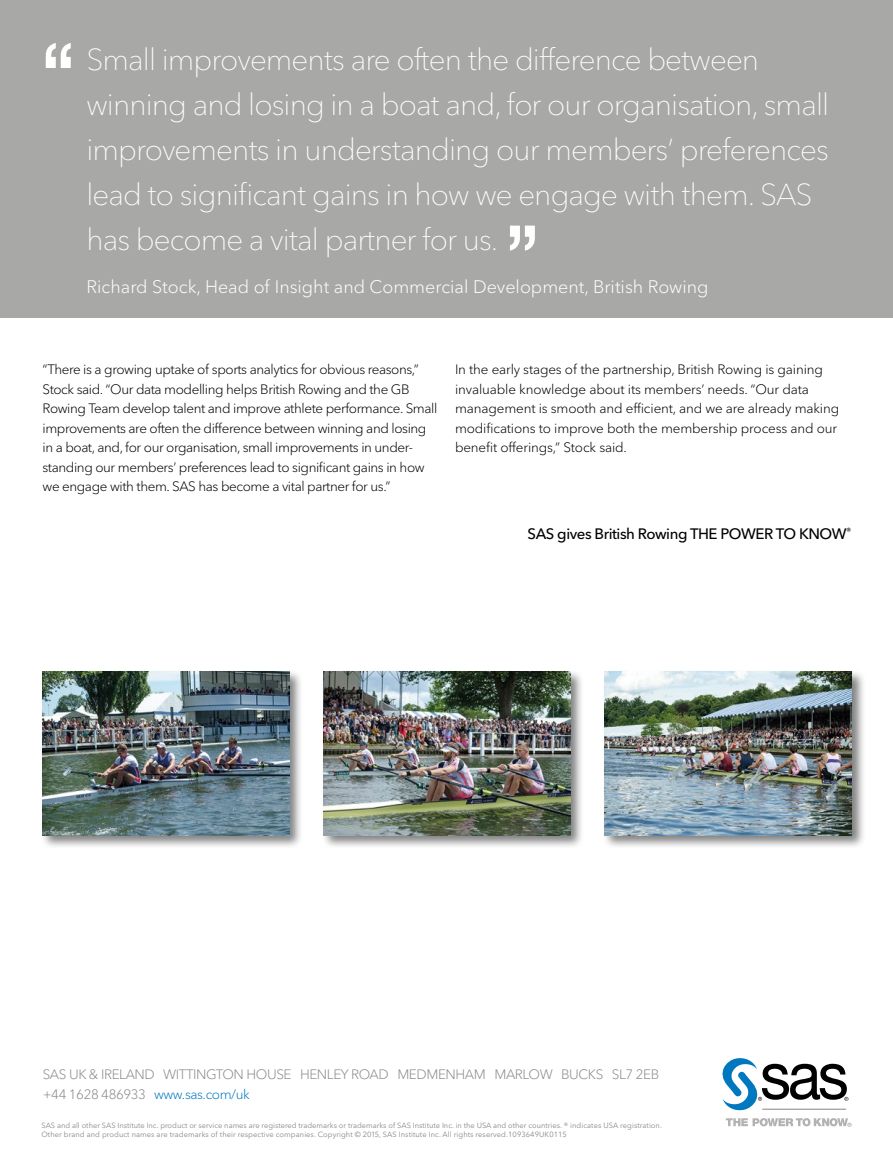
<style>
.page{position:relative;width:893px;height:1170px;background:#fff}
.page>*{position:absolute;margin:0;border:0;box-sizing:border-box;transform-origin:0 0}
.t1{font:87px "Bangla Sangam MN";color:#fff}
.Customer_Quote{font:100 30px/45px "Avenir Next W1 G";letter-spacing:-.03em;color:#fff}
.Customer_Title{font:300 18px "Avenir Next W1 G";color:#fff}
.Body{font:500 15px "Avenir Next W1 G";letter-spacing:-.03em;color:#000}
.Body-2{font:300 13.5px/19.5px "Avenir Next W1 G";letter-spacing:-.03em;color:#000}
.Body-3{font:300 13.5px/19.5px "Avenir Next W1 G";letter-spacing:-.01em;color:#000}
.Body-4{font:300 13.5px/19.5px "Avenir Next W1 G";letter-spacing:-.03em;color:#878787}
.t2{font:7.5px/9px "Avenir Next W1 G";color:#878787}
.s1{color:#0078bf}
</style>
<div class="page">
<svg style="left:726px;top:1118px;width:125px;height:8px"></svg>
<svg style="left:722px;top:1058px;width:126px;height:53px"></svg>
<hr style="left:762px;top:1108px;width:84px;height:1px;background:#878787">
<div style="left:0;top:0;width:893px;height:317px;background:#a8a8a7"></div>
<div style="left:40px;top:669px;width:263px;height:180px;background:#000;opacity:.5"></div>
<img style="left:43px;top:671px;width:246px;height:164px">
<div style="left:322px;top:669px;width:263px;height:180px;background:#000;opacity:.5"></div>
<img style="left:324px;top:671px;width:246px;height:164px">
<div style="left:603px;top:669px;width:263px;height:180px;background:#000;opacity:.5"></div>
<img style="left:605px;top:671px;width:246px;height:164px">
<p class="t1" style="left:40px;top:20px;width:37px">“</p>
<p class="Customer_Quote" style="left:86px;top:37px;width:744px">Small improvements are often the difference between winning and losing in a boat and, for our organisation, small improvements in understanding our members’ preferences lead to significant gains in how we engage with them. SAS has become a vital partner for us.</p>
<p class="t1" style="left:504px;top:200px;width:37px">”</p>
<p class="Customer_Title" style="left:86px;top:276px;width:624px">Richard Stock, Head of Insight and Commercial Development, British Rowing</p>
<p class="Body-2" style="left:43px;top:360px;width:396px">“There is a growing uptake of sports analytics for obvious reasons,” Stock said. “Our data modelling helps British Rowing and the GB Rowing Team develop talent and improve athlete performance. Small improvements are often the difference between winning and losing in a boat, and, for our organisation, small improvements in under&shy;standing our members’ preferences lead to significant gains in how we engage with them. SAS has become a vital partner for us.”</p>
<p class="Body-3" style="left:455px;top:360px;width:386px">In the early stages of the partnership, British Rowing is gaining invaluable knowledge about its members’ needs. “Our data management is smooth and efficient, and we are already making modifications to improve both the membership process and our benefit offerings,” Stock said.</p>
<p class="Body" style="left:528px;top:525px;width:325px">SAS gives British Rowing THE POWER TO KNOW<sup>®</sup></p>
<p class="Body-4" style="left:43px;top:1064px;width:618px">SAS UK &amp; IRELAND WITTINGTON HOUSE HENLEY ROAD MEDMENHAM MARLOW BUCKS SL7 2EB +44 1628 486933 <span class="s1">www.sas.com/uk</span></p>
<p class="t2" style="left:41px;top:1120px;width:622px">SAS and all other SAS Institute Inc. product or service names are registered trademarks or trademarks of SAS Institute Inc. in the USA and other countries. ® indicates USA registration.<br>Other brand and product names are trademarks of their respective companies. Copyright © 2015, SAS Institute Inc. All rights reserved.1093649UK0115</p>
</div>
